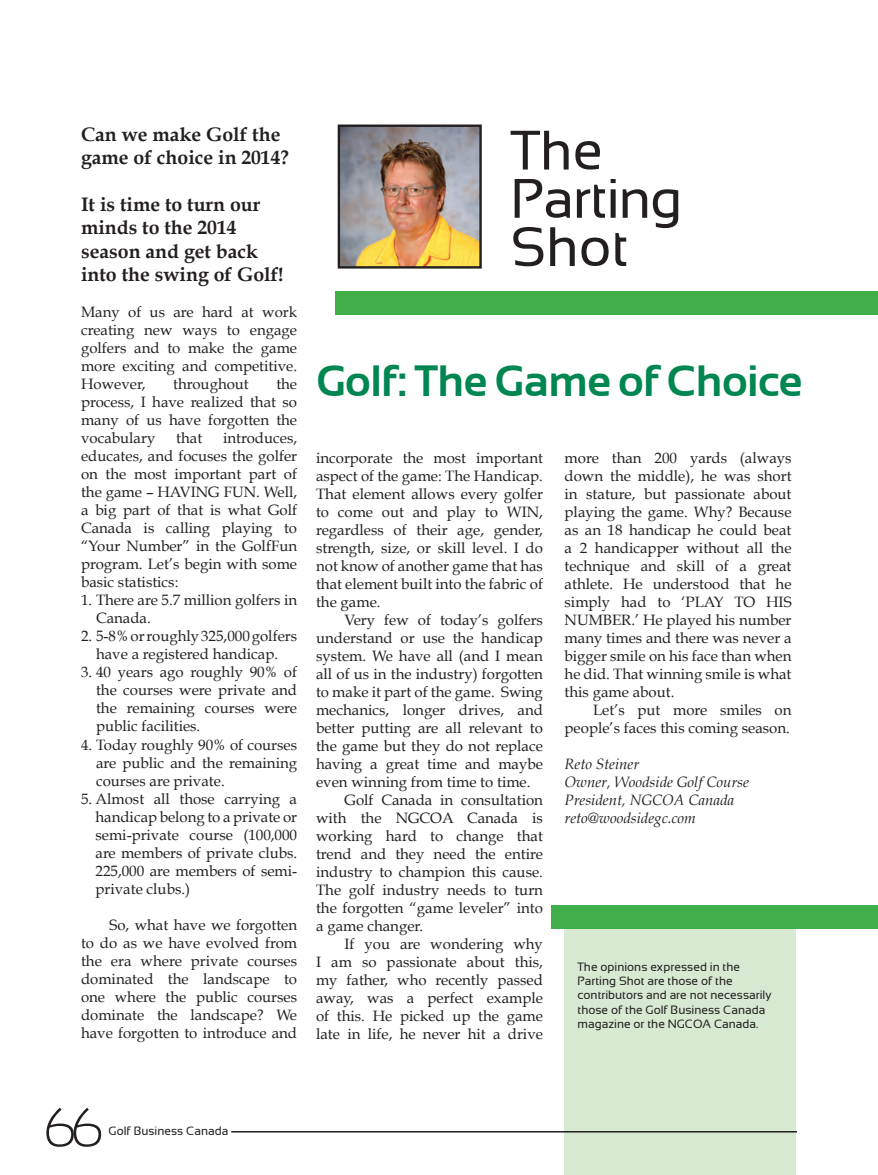
<style>
.page{position:relative;width:878px;height:1175px;background:#fff}
.page>*{position:absolute;margin:0;border:0;box-sizing:border-box;transform-origin:0 0}
.t1{font:55.5px/48.3px "Sansation";letter-spacing:-.02em;color:#231f20}
.t2{font:300 54px "Sansation";color:#231f20}
.t3{font:700 43.5px "Sansation";color:#008751}
.t4{font:700 19.5px/23.4px "Book Antiqua";color:#231f20}
.t5{font:15px/18px "Book Antiqua";color:#231f20;text-align:justify}
.t6{font:italic 15px/18px "Book Antiqua";color:#231f20}
.t7{font:12px/14.4px "Sansation";color:#231f20}
</style>
<div class="page">
<div style="left:564px;top:920px;width:231px;height:254px;background:#d8e9d2"></div>
<img style="left:341px;top:127px;width:138px;height:138px">
<div style="left:338px;top:124px;width:144px;height:144px;border:2px solid #231f20"></div>
<div style="left:335px;top:291px;width:543px;height:24px;background:#40ae49"></div>
<hr style="left:231px;top:1131px;width:566px;height:1px;background:#231f20">
<div style="left:551px;top:904px;width:327px;height:24px;background:#40ae49"></div>
<h3 class="t4" style="left:81px;top:123px;width:209px">Can we make Golf the game of choice in 2014?</h3>
<h3 class="t4" style="left:81px;top:193px;width:204px">It is time to turn our minds to the 2014 season and get back into the swing of Golf!</h3>
<p class="t5" style="left:81px;top:303px;width:218px">Many of us are hard at work creating new ways to engage golfers and to make the game more exciting and competitive.<br>However,</p>
<p class="t5" style="left:81px;top:375px;width:218px;text-indent:195px">the process, I have realized that so many of us have forgotten the vocabulary</p>
<p class="t5" style="left:173px;top:375px;width:77px">throughout</p>
<p class="t5" style="left:81px;top:429px;width:218px;text-indent:142px">introduces, educates, and focuses the golfer on the most important part of the game – HAVING FUN. Well, a big part of that is what Golf Canada is calling playing to “Your Number” in the GolfFun program. Let’s begin with some basic statistics:</p>
<p class="t5" style="left:96px;top:591px;width:202px;text-indent:-15px">1. There are 5.7 million golfers in<br>Canada.</p>
<p class="t5" style="left:81px;top:627px;width:217px;text-align:center">2. 5-8% or roughly 325,000 golfers have a registered handicap.</p>
<p class="t5" style="left:96px;top:663px;width:203px;text-indent:-15px">3. 40 years ago roughly 90% of the courses were private and the remaining courses were public facilities.</p>
<p class="t5" style="left:96px;top:735px;width:202px;text-indent:-15px">4. Today roughly 90% of courses are public and the remaining courses are private.</p>
<p class="t5" style="left:95px;top:789px;width:203px;text-indent:-14px">5. Almost all those carrying a handicap belong to a private or semi-private course (100,000 are members of private clubs.<br>225,000 are members of semi&shy;private clubs.)</p>
<p class="t5" style="left:81px;top:915px;width:218px;text-indent:28px">So, what have we forgotten to do as we have evolved from the era where private courses dominated the landscape to one where the public courses dominate the landscape? We have forgotten to introduce and</p>
<p class="t5" style="left:176px;top:429px;width:28px">that</p>
<h1 class="t1" style="left:510px;top:126px;width:173px">The<br>Parting<br>Shot</h1>
<h3 class="t3" style="left:316px;top:356px;width:487px">Golf: The Game of Choice</h3>
<p class="t5" style="left:316px;top:449px;width:228px">incorporate the most important aspect of the game: The Handicap.<br>That element allows every golfer to come out and play to WIN, regardless of their age, gender, strength, size, or skill level. I do not know of another game that has that element built into the fabric of the game.</p>
<p class="t5" style="left:344px;top:611px;width:200px">Very few of today’s golfers</p>
<p class="t5" style="left:316px;top:629px;width:228px">understand or use the handicap</p>
<p class="t5" style="left:316px;top:647px;width:228px">system. We have all (and I mean</p>
<p class="t5" style="left:316px;top:665px;width:228px">all of us in the industry) forgotten</p>
<p class="t5" style="left:316px;top:683px;width:228px">to make it part of the game. Swing</p>
<p class="t5" style="left:316px;top:701px;width:228px">mechanics, longer drives, and</p>
<p class="t5" style="left:316px;top:719px;width:228px">better putting are all relevant to</p>
<p class="t5" style="left:316px;top:737px;width:228px">the game but they do not replace</p>
<p class="t5" style="left:316px;top:755px;width:228px">having a great time and maybe</p>
<p class="t5" style="left:316px;top:773px;width:216px">even winning from time to time.</p>
<p class="t5" style="left:344px;top:791px;width:200px">Golf Canada in consultation</p>
<p class="t5" style="left:316px;top:809px;width:228px">with the NGCOA Canada is</p>
<p class="t5" style="left:316px;top:827px;width:228px">working hard to change that</p>
<p class="t5" style="left:316px;top:845px;width:228px">trend and they need the entire</p>
<p class="t5" style="left:316px;top:863px;width:228px">industry to champion this cause.</p>
<p class="t5" style="left:316px;top:881px;width:228px">The golf industry needs to turn</p>
<p class="t5" style="left:316px;top:899px;width:228px">the forgotten “game leveler” into</p>
<p class="t5" style="left:316px;top:917px;width:108px">a game changer.</p>
<p class="t5" style="left:344px;top:935px;width:200px">If you are wondering why</p>
<p class="t5" style="left:316px;top:953px;width:228px">I am so passionate about this,</p>
<p class="t5" style="left:316px;top:971px;width:228px">my father, who recently passed</p>
<p class="t5" style="left:316px;top:989px;width:228px">away, was a perfect example</p>
<p class="t5" style="left:316px;top:1007px;width:228px">of this. He picked up the game</p>
<p class="t5" style="left:316px;top:1025px;width:228px">late in life, he never hit a drive</p>
<p class="t5" style="left:564px;top:449px;width:228px">more than 200 yards (always down the middle), he was short in stature, but passionate about playing the game. Why? Because as an 18 handicap he could beat a 2 handicapper without all the technique and skill of a great athlete. He understood that he simply had to ‘PLAY TO HIS NUMBER.’ He played his number many times and there was never a bigger smile on his face than when he did. That winning smile is what this game about.</p>
<p class="t5" style="left:564px;top:701px;width:228px;text-align:right">Let’s put more smiles on people’s faces this coming season.</p>
<p class="t6" style="left:564px;top:755px;width:186px">Reto Steiner<br>Owner, Woodside Golf Course<br>President, NGCOA Canada reto@woodsidegc.com</p>
<p class="t7" style="left:577px;top:959px;width:195px">The opinions expressed in the<br>Parting Shot are those of the contributors and are not necessarily those of the Golf Business Canada magazine or the NGCOA Canada.</p>
<h2 class="t2" style="left:44px;top:1098px;width:61px">66</h2>
<p class="t7" style="left:109px;top:1124px;width:121px">Golf Business Canada</p>
</div>
